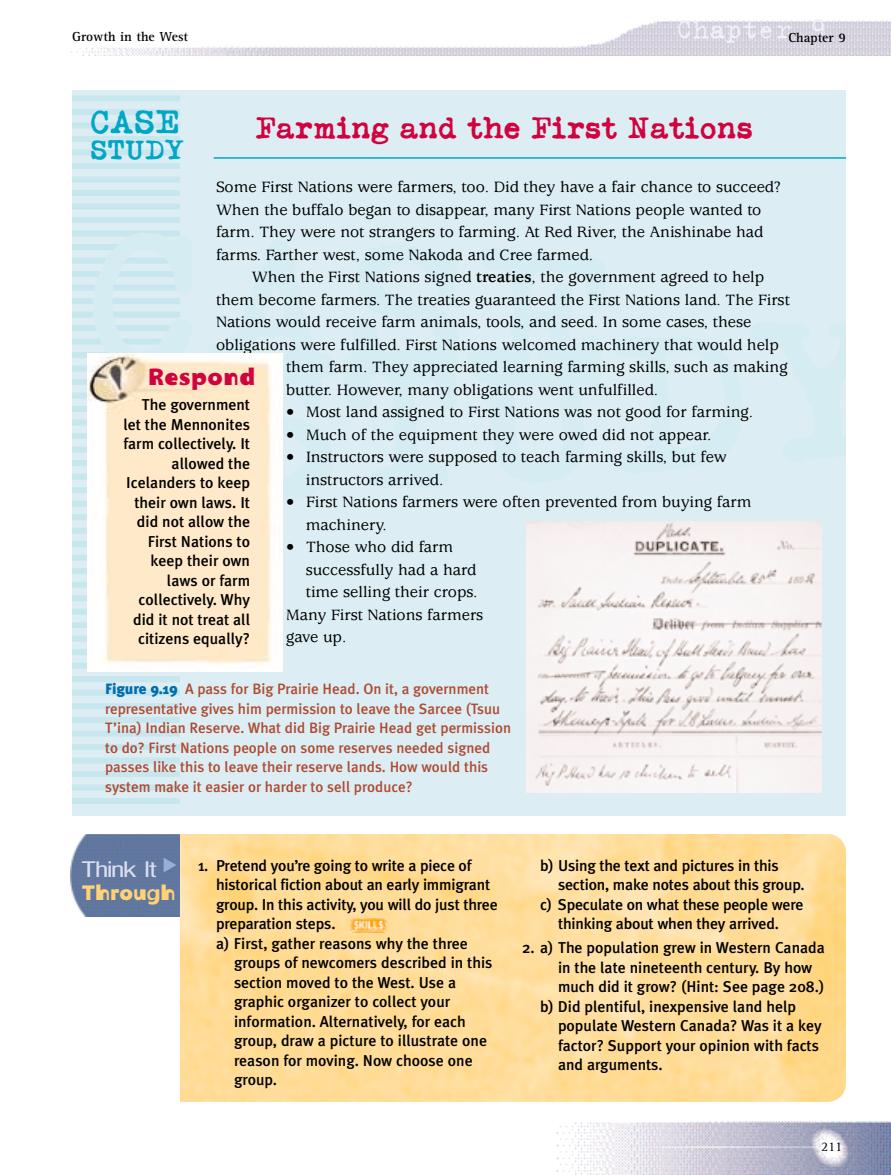
<style>
.page{position:relative;width:891px;height:1175px;background:#fff}
.page>*{position:absolute;margin:0;border:0;box-sizing:border-box;transform-origin:0 0}
.t1{font:700 33px "Typeka Taxi";color:#00a7c5}
.t2{font:700 30px "Typeka Taxi";color:#d0033f}
.t3{font:30px "Trixie Text";color:#eff0f8}
.t4{font:27px "Cathodelic";letter-spacing:.015em;color:#d0033f}
.t5{font:700 27px "Typeka Taxi";color:#00a7c5}
.t6{font:24px "Cathodelic";color:#ffd277}
.t7{font:condensed 23.55px "Nimbus San P";color:#d8deef;scale:1.4 1}
.t8{font:500 16.5px/22.5px "Usherwood";color:#000}
.t9{font:500 15.75px/19.5px "Meta Plus";color:#000}
.t10{font:500 15px/19.5px "Meta Plus";color:#ae4b32}
.t11{font:700 13.5px "Rotis Serif";color:#000}
.t12{font:13.5px "Rotis Serif";color:#000}
.s1{font-weight:700}
.s2{font-weight:900;color:#006daf}
</style>
<div class="page">
<img style="left:556px;top:1121px;width:335px;height:53px">
<img style="left:71px;top:21px;width:820px;height:34px">
<div style="left:72px;top:90px;width:774px;height:726px;background:#dceef4"></div>
<div style="left:72px;top:95px;width:108px;height:6px;background:#c8e6ee"></div>
<div style="left:72px;top:109px;width:108px;height:6px;background:#c8e6ee"></div>
<div style="left:72px;top:122px;width:108px;height:6px;background:#c8e6ee"></div>
<div style="left:72px;top:136px;width:108px;height:6px;background:#c8e6ee"></div>
<div style="left:72px;top:149px;width:108px;height:6px;background:#c8e6ee"></div>
<div style="left:72px;top:163px;width:108px;height:6px;background:#c8e6ee"></div>
<div style="left:72px;top:176px;width:108px;height:6px;background:#c8e6ee"></div>
<div style="left:72px;top:190px;width:108px;height:6px;background:#c8e6ee"></div>
<div style="left:72px;top:203px;width:108px;height:6px;background:#c8e6ee"></div>
<div style="left:72px;top:217px;width:108px;height:6px;background:#c8e6ee"></div>
<div style="left:72px;top:230px;width:108px;height:6px;background:#c8e6ee"></div>
<div style="left:72px;top:244px;width:108px;height:6px;background:#c8e6ee"></div>
<div style="left:72px;top:257px;width:108px;height:6px;background:#c8e6ee"></div>
<div style="left:72px;top:271px;width:108px;height:6px;background:#c8e6ee"></div>
<div style="left:72px;top:284px;width:108px;height:6px;background:#c8e6ee"></div>
<div style="left:72px;top:298px;width:108px;height:6px;background:#c8e6ee"></div>
<div style="left:72px;top:311px;width:108px;height:6px;background:#c8e6ee"></div>
<div style="left:72px;top:325px;width:108px;height:6px;background:#c8e6ee"></div>
<div style="left:72px;top:338px;width:108px;height:6px;background:#c8e6ee"></div>
<div style="left:72px;top:352px;width:108px;height:6px;background:#c8e6ee"></div>
<div style="left:72px;top:365px;width:108px;height:6px;background:#c8e6ee"></div>
<div style="left:72px;top:379px;width:108px;height:6px;background:#c8e6ee"></div>
<div style="left:72px;top:392px;width:108px;height:6px;background:#c8e6ee"></div>
<div style="left:72px;top:406px;width:108px;height:6px;background:#c8e6ee"></div>
<div style="left:72px;top:419px;width:108px;height:6px;background:#c8e6ee"></div>
<div style="left:72px;top:433px;width:108px;height:6px;background:#c8e6ee"></div>
<div style="left:72px;top:446px;width:108px;height:6px;background:#c8e6ee"></div>
<div style="left:72px;top:460px;width:108px;height:6px;background:#c8e6ee"></div>
<div style="left:72px;top:473px;width:108px;height:6px;background:#c8e6ee"></div>
<div style="left:72px;top:487px;width:108px;height:6px;background:#c8e6ee"></div>
<div style="left:72px;top:500px;width:108px;height:6px;background:#c8e6ee"></div>
<div style="left:72px;top:514px;width:108px;height:6px;background:#c8e6ee"></div>
<div style="left:72px;top:527px;width:108px;height:6px;background:#c8e6ee"></div>
<div style="left:72px;top:541px;width:108px;height:6px;background:#c8e6ee"></div>
<div style="left:72px;top:554px;width:108px;height:6px;background:#c8e6ee"></div>
<div style="left:72px;top:568px;width:108px;height:6px;background:#c8e6ee"></div>
<div style="left:72px;top:581px;width:108px;height:6px;background:#c8e6ee"></div>
<div style="left:72px;top:595px;width:108px;height:6px;background:#c8e6ee"></div>
<div style="left:72px;top:608px;width:108px;height:6px;background:#c8e6ee"></div>
<div style="left:72px;top:622px;width:108px;height:6px;background:#c8e6ee"></div>
<div style="left:72px;top:635px;width:108px;height:6px;background:#c8e6ee"></div>
<div style="left:72px;top:649px;width:108px;height:6px;background:#c8e6ee"></div>
<div style="left:72px;top:662px;width:108px;height:6px;background:#c8e6ee"></div>
<div style="left:72px;top:676px;width:108px;height:6px;background:#c8e6ee"></div>
<div style="left:72px;top:689px;width:108px;height:6px;background:#c8e6ee"></div>
<div style="left:72px;top:703px;width:108px;height:6px;background:#c8e6ee"></div>
<hr style="left:214px;top:157px;width:632px;height:2px;background:#00a7c5">
<svg style="left:93px;top:233px;width:129px;height:121px"></svg>
<div style="left:72px;top:717px;width:108px;height:6px;background:#c8e6ee"></div>
<img style="left:87px;top:354px;width:195px;height:163px">
<img style="left:87px;top:517px;width:195px;height:154px">
<div style="left:72px;top:730px;width:108px;height:6px;background:#c8e6ee"></div>
<div style="left:72px;top:744px;width:108px;height:6px;background:#c8e6ee"></div>
<div style="left:72px;top:757px;width:108px;height:6px;background:#c8e6ee"></div>
<div style="left:72px;top:771px;width:108px;height:6px;background:#c8e6ee"></div>
<div style="left:72px;top:784px;width:108px;height:6px;background:#c8e6ee"></div>
<div style="left:72px;top:798px;width:108px;height:6px;background:#c8e6ee"></div>
<img style="left:527px;top:521px;width:295px;height:271px">
<div style="left:71px;top:834px;width:109px;height:83px;background:#61779f"></div>
<img style="left:180px;top:834px;width:666px;height:267px">
<svg style="left:83px;top:847px;width:746px;height:3px;background:#eacf9b"></svg>
<img style="left:351px;top:918px;width:36px;height:14px">
<svg style="left:164px;top:857px;width:13px;height:15px"></svg>
<p class="t11" style="left:72px;top:31px;width:118px">Growth in the West</p>
<h2 class="t3" style="left:676px;top:10px;width:152px">Chapter 9</h2>
<p class="t11" style="left:789px;top:32px;width:59px">Chapter 9</p>
<h1 class="t1" style="left:90px;top:110px;width:91px">CASE</h1>
<h3 class="t5" style="left:90px;top:140px;width:96px">STUDY</h3>
<h2 class="t2" style="left:255px;top:117px;width:499px">Farming and the First Nations</h2>
<p class="t8" style="left:216px;top:177px;width:566px">Some First Nations were farmers, too. Did they have a fair chance to succeed?<br>When the buffalo began to disappear, many First Nations people wanted to farm. They were not strangers to farming. At Red River, the Anishinabe had farms. Farther west, some Nakoda and Cree farmed.</p>
<p class="t8" style="left:252px;top:267px;width:514px">When the First Nations signed <span class="s1">treaties</span>, the government agreed to help</p>
<p class="t8" style="left:216px;top:290px;width:575px">them become farmers. The treaties guaranteed the First Nations land. The First</p>
<p class="t8" style="left:216px;top:312px;width:537px">Nations would receive farm animals, tools, and seed. In some cases, these</p>
<p class="t8" style="left:216px;top:335px;width:564px">obligations were fulfilled. First Nations welcomed machinery that would help</p>
<p class="t8" style="left:286px;top:357px;width:503px">them farm. They appreciated learning farming skills, such as making</p>
<p class="t8" style="left:286px;top:380px;width:374px">butter. However, many obligations went unfulfilled.</p>
<p class="t8" style="left:286px;top:402px;width:468px">• Most land assigned to First Nations was not good for farming.</p>
<p class="t8" style="left:286px;top:425px;width:427px">• Much of the equipment they were owed did not appear.</p>
<p class="t8" style="left:306px;top:447px;width:422px;text-indent:-20px">• Instructors were supposed to teach farming skills, but few instructors arrived.</p>
<p class="t8" style="left:306px;top:492px;width:447px;text-indent:-20px">• First Nations farmers were often prevented from buying farm machinery.</p>
<p class="t8" style="left:286px;top:537px;width:169px">• Those who did farm</p>
<p class="t8" style="left:306px;top:560px;width:172px">successfully had a hard</p>
<p class="t8" style="left:306px;top:582px;width:173px">time selling their crops.</p>
<p class="t8" style="left:286px;top:605px;width:199px">Many First Nations farmers</p>
<p class="t8" style="left:286px;top:627px;width:62px">gave up.</p>
<h3 class="t4" style="left:148px;top:368px;width:109px">Respond</h3>
<p class="t9" style="left:123px;top:397px;width:128px;text-align:right">The government let the Mennonites farm collectively. It allowed the<br>Icelanders to keep their own laws. It did not allow the<br>First Nations to keep their own laws or farm collectively. Why did it not treat all citizens equally?</p>
<p class="t10" style="left:105px;top:681px;width:408px"><span class="s2">Figure 9.19</span> A pass for Big Prairie Head. On it, a government representative gives him permission to leave the Sarcee (Tsuu T’ina) Indian Reserve. What did Big Prairie Head get permission to do? First Nations people on some reserves needed signed passes like this to leave their reserve lands. How would this system make it easier or harder to sell produce?</p>
<h3 class="t7" style="left:82px;top:860px;width:55px">Think It</h3>
<h3 class="t6" style="left:82px;top:885px;width:95px">Through</h3>
<p class="t9" style="left:216px;top:857px;width:283px;text-indent:-18px">1. Pretend you’re going to write a piece of historical fiction about an early immigrant group. In this activity, you will do just three preparation steps.<br>a) First, gather reasons why the three</p>
<p class="t9" style="left:234px;top:955px;width:260px">groups of newcomers described in this section moved to the West. Use a graphic organizer to collect your information. Alternatively, for each group, draw a picture to illustrate one reason for moving. Now choose one group.</p>
<p class="t9" style="left:540px;top:857px;width:240px">b) Using the text and pictures in this</p>
<p class="t9" style="left:558px;top:877px;width:248px">section, make notes about this group.</p>
<p class="t9" style="left:540px;top:896px;width:265px">c) Speculate on what these people were</p>
<p class="t9" style="left:558px;top:916px;width:223px">thinking about when they arrived.</p>
<p class="t9" style="left:522px;top:940px;width:304px">2. a) The population grew in Western Canada</p>
<p class="t9" style="left:558px;top:959px;width:256px">in the late nineteenth century. By how</p>
<p class="t9" style="left:558px;top:979px;width:268px">much did it grow? (Hint: See page 208.)</p>
<p class="t9" style="left:540px;top:998px;width:258px">b) Did plentiful, inexpensive land help</p>
<p class="t9" style="left:558px;top:1018px;width:265px">populate Western Canada? Was it a key</p>
<p class="t9" style="left:558px;top:1037px;width:263px">factor? Support your opinion with facts</p>
<p class="t9" style="left:558px;top:1057px;width:106px">and arguments.</p>
<p class="t12" style="left:821px;top:1141px;width:23px">211</p>
</div>
